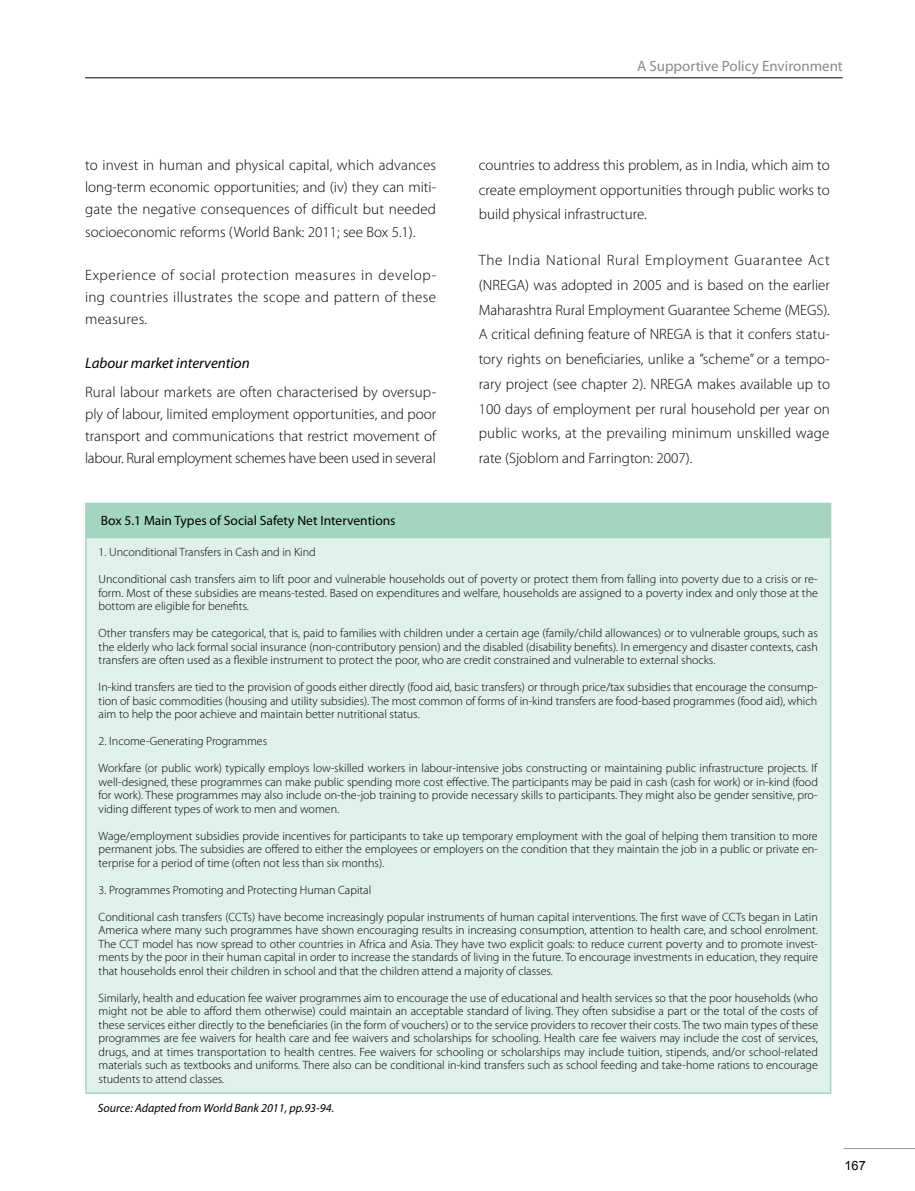
<style>
.page{position:relative;width:915px;height:1191px;background:#fff}
.page>*{position:absolute;margin:0;border:0;box-sizing:border-box;transform-origin:0 0}
.t1{font:300 15px/24.8px "Myriad Pro";color:#000;text-align:justify}
.t2{font:15px "Myriad Pro";color:#898989}
.t3{font:italic 15px "Myriad Pro";color:#000}
.t4{font:13.5px "Myriad Pro";color:#000}
.t5{font:12.75px "Arial";color:#000}
.t6{font:300 12px/13.5px "Myriad Pro";color:#000;text-align:justify}
.t7{font:italic 12px "Myriad Pro";color:#000}
</style>
<div class="page">
<hr style="left:85px;top:78px;width:757px;height:1px;background:#000">
<hr style="left:843px;top:1148px;width:71px;height:1px;background:#929a9f">
<div style="left:86px;top:503px;width:744px;height:34px;background:#a4d5c1"></div>
<div style="left:86px;top:537px;width:744px;height:556px;background:#e0f0ea"></div>
<hr style="left:85px;top:502px;width:746px;height:2px;background:#a4d5c1">
<hr style="left:85px;top:504px;width:2px;height:33px;background:#a4d5c1">
<hr style="left:829px;top:504px;width:2px;height:33px;background:#a4d5c1">
<hr style="left:85px;top:537px;width:746px;height:1px;background:#a4d5c1">
<hr style="left:85px;top:538px;width:2px;height:554px;background:#a4d5c1">
<hr style="left:829px;top:538px;width:2px;height:554px;background:#a4d5c1">
<hr style="left:85px;top:1092px;width:746px;height:2px;background:#a4d5c1">
<p class="t1" style="left:85px;top:154px;width:352px;line-height:22.2px">to invest in human and physical capital, which advances long-term economic opportunities; and (iv) they can miti&shy;gate the negative consequences of difficult but needed socioeconomic reforms (World Bank: 2011; see Box 5.1).</p>
<p class="t1" style="left:85px;top:264px;width:352px;line-height:22.2px">Experience of social protection measures in develop&shy;ing countries illustrates the scope and pattern of these measures.</p>
<p class="t3" style="left:85px;top:353px;width:166px">Labour market intervention</p>
<p class="t1" style="left:85px;top:381px;width:352px;line-height:22.2px">Rural labour markets are often characterised by oversup&shy;ply of labour, limited employment opportunities, and poor transport and communications that restrict movement of labour. Rural employment schemes have been used in several</p>
<p class="t2" style="left:636px;top:57px;width:207px">A Supportive Policy Environment</p>
<p class="t1" style="left:478px;top:153px;width:352px">countries to address this problem, as in India, which aim to create employment opportunities through public works to build physical infrastructure.</p>
<p class="t1" style="left:478px;top:248px;width:352px">The India National Rural Employment Guarantee Act (NREGA) was adopted in 2005 and is based on the earlier Maharashtra Rural Employment Guarantee Scheme (MEGS).<br>A critical defining feature of NREGA is that it confers statu&shy;tory rights on beneficiaries, unlike a ”scheme” or a tempo&shy;rary project (see chapter 2). NREGA makes available up to 100 days of employment per rural household per year on public works, at the prevailing minimum unskilled wage rate (Sjoblom and Farrington: 2007).</p>
<p class="t4" style="left:101px;top:512px;width:296px">Box 5.1 Main Types of Social Safety Net Interventions</p>
<p class="t6" style="left:99px;top:545px;width:218px">1. Unconditional Transfers in Cash and in Kind</p>
<p class="t6" style="left:99px;top:572px;width:720px">Unconditional cash transfers aim to lift poor and vulnerable households out of poverty or protect them from falling into poverty due to a crisis or re&shy;form. Most of these subsidies are means-tested. Based on expenditures and welfare, households are assigned to a poverty index and only those at the bottom are eligible for benefits.</p>
<p class="t6" style="left:99px;top:626px;width:720px">Other transfers may be categorical, that is, paid to families with children under a certain age (family/child allowances) or to vulnerable groups, such as the elderly who lack formal social insurance (non-contributory pension) and the disabled (disability benefits). In emergency and disaster contexts, cash transfers are often used as a flexible instrument to protect the poor, who are credit constrained and vulnerable to external shocks.</p>
<p class="t6" style="left:99px;top:680px;width:720px">In-kind transfers are tied to the provision of goods either directly (food aid, basic transfers) or through price/tax subsidies that encourage the consump&shy;tion of basic commodities (housing and utility subsidies). The most common of forms of in-kind transfers are food-based programmes (food aid), which aim to help the poor achieve and maintain better nutritional status.</p>
<p class="t6" style="left:99px;top:734px;width:170px">2. Income-Generating Programmes</p>
<p class="t6" style="left:99px;top:761px;width:720px">Workfare (or public work) typically employs low-skilled workers in labour-intensive jobs constructing or maintaining public infrastructure projects. If well-designed, these programmes can make public spending more cost effective. The participants may be paid in cash (cash for work) or in-kind (food for work). These programmes may also include on-the-job training to provide necessary skills to participants. They might also be gender sensitive, pro&shy;viding different types of work to men and women.</p>
<p class="t6" style="left:99px;top:829px;width:720px">Wage/employment subsidies provide incentives for participants to take up temporary employment with the goal of helping them transition to more permanent jobs. The subsidies are offered to either the employees or employers on the condition that they maintain the job in a public or private en&shy;terprise for a period of time (often not less than six months).</p>
<p class="t6" style="left:99px;top:883px;width:274px">3. Programmes Promoting and Protecting Human Capital</p>
<p class="t6" style="left:99px;top:910px;width:720px">Conditional cash transfers (CCTs) have become increasingly popular instruments of human capital interventions. The first wave of CCTs began in Latin America where many such programmes have shown encouraging results in increasing consumption, attention to health care, and school enrolment.<br>The CCT model has now spread to other countries in Africa and Asia. They have two explicit goals: to reduce current poverty and to promote invest&shy;ments by the poor in their human capital in order to increase the standards of living in the future. To encourage investments in education, they require that households enrol their children in school and that the children attend a majority of classes.</p>
<p class="t6" style="left:99px;top:991px;width:720px">Similarly, health and education fee waiver programmes aim to encourage the use of educational and health services so that the poor households (who might not be able to afford them otherwise) could maintain an acceptable standard of living. They often subsidise a part or the total of the costs of these services either directly to the beneficiaries (in the form of vouchers) or to the service providers to recover their costs. The two main types of these programmes are fee waivers for health care and fee waivers and scholarships for schooling. Health care fee waivers may include the cost of services, drugs, and at times transportation to health centres. Fee waivers for schooling or scholarships may include tuition, stipends, and/or school-related materials such as textbooks and uniforms. There also can be conditional in-kind transfers such as school feeding and take-home rations to encourage students to attend classes.</p>
<p class="t7" style="left:98px;top:1101px;width:238px">Source: Adapted from World Bank 2011, pp.93-94.</p>
<p class="t5" style="left:844px;top:1157px;width:23px">167</p>
</div>
